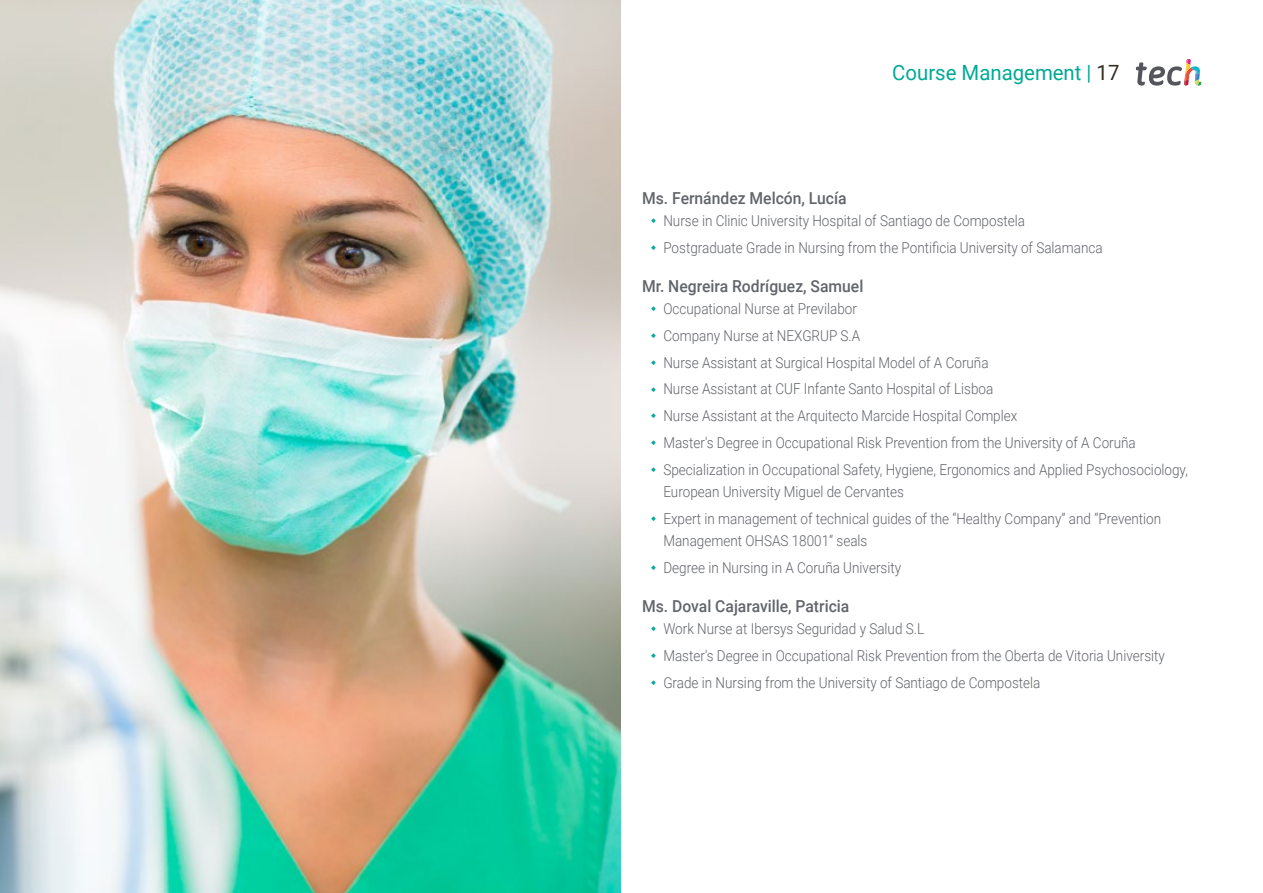
<style>
.page{position:relative;width:1263px;height:893px;background:#fff}
.page>*{position:absolute;margin:0;border:0;box-sizing:border-box;transform-origin:0 0}
.t1{font:21px "Roboto";color:#00a996}
.t2{font:500 16.5px "Roboto";color:#61646a;scale:.95 1}
.t3{font:300 15px/26.7px "Roboto";color:#61646a;scale:.9 1}
.s1{color:#312e20}
</style>
<div class="page">
<svg style="left:1136px;top:59px;width:65px;height:27px"></svg>
<img style="left:0;top:0;width:621px;height:893px">
<h1 class="t1" style="left:892px;top:57px;width:229px">Course Management | <span class="s1">17</span></h1>
<p class="t2" style="left:642px;top:186px;width:217px">Ms. Fernández Melcón, Lucía</p>
<p class="t3" style="left:663px;top:207px;width:490px">Nurse in Clinic University Hospital of Santiago de Compostela<br>Postgraduate Grade in Nursing from the Pontificia University of Salamanca</p>
<p class="t2" style="left:642px;top:274px;width:234px">Mr. Negreira Rodríguez, Samuel</p>
<p class="t3" style="left:663px;top:295px;width:584px">Occupational Nurse at Previlabor<br>Company Nurse at NEXGRUP S.A<br>Nurse Assistant at Surgical Hospital Model of A Coruña<br>Nurse Assistant at CUF Infante Santo Hospital of Lisboa<br>Nurse Assistant at the Arquitecto Marcide Hospital Complex<br>Master's Degree in Occupational Risk Prevention from the University of A Coruña Specialization in Occupational Safety, Hygiene, Ergonomics and Applied Psychosociology,</p>
<p class="t3" style="left:663px;top:478px;width:555px">European University Miguel de Cervantes<br>Expert in management of technical guides of the “Healthy Company” and “Prevention</p>
<p class="t3" style="left:663px;top:527px;width:266px">Management OHSAS 18001” seals<br>Degree in Nursing in A Coruña University</p>
<p class="t2" style="left:642px;top:594px;width:220px">Ms. Doval Cajaraville, Patricia</p>
<p class="t3" style="left:663px;top:615px;width:559px">Work Nurse at Ibersys Seguridad y Salud S.L<br>Master's Degree in Occupational Risk Prevention from the Oberta de Vitoria University<br>Grade in Nursing from the University of Santiago de Compostela</p>
</div>
